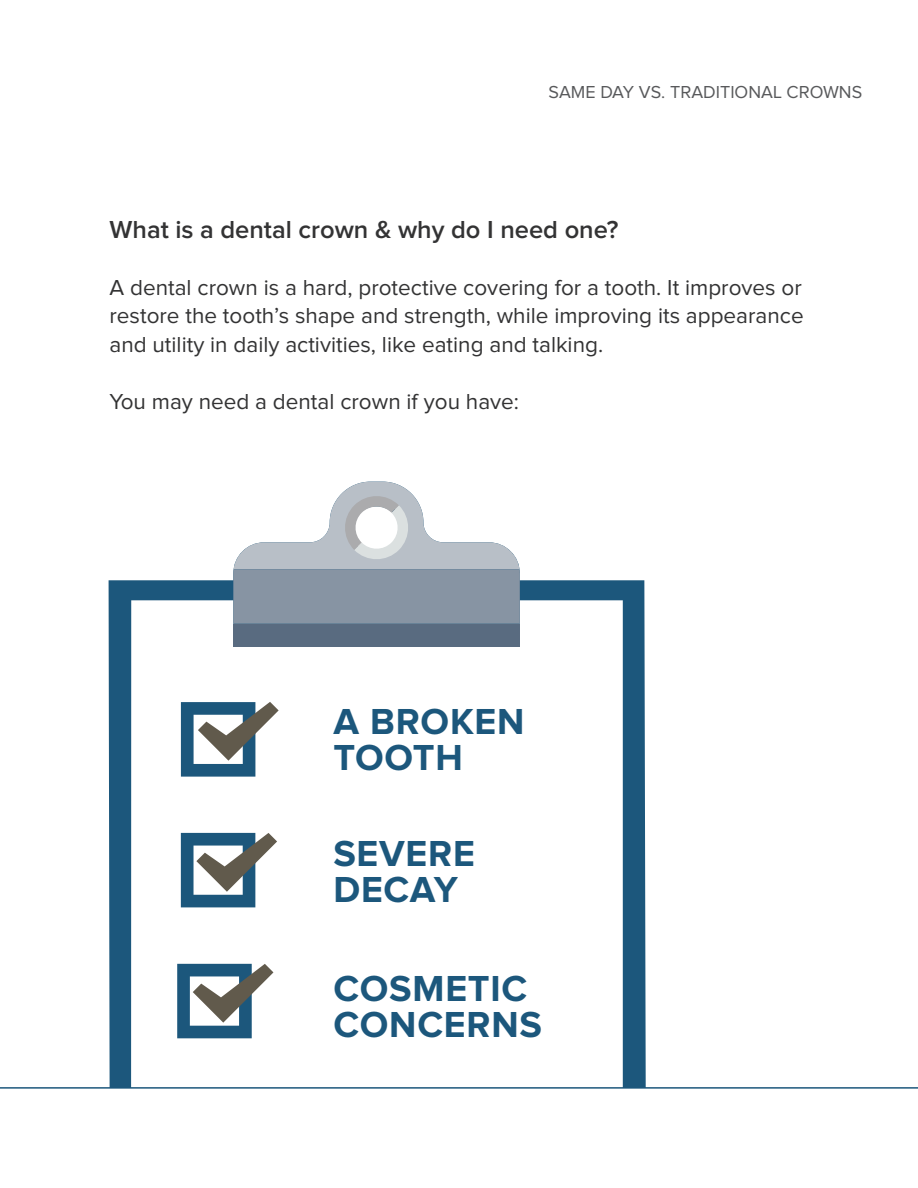
<style>
.page{position:relative;width:918px;height:1188px;background:#fff}
.page>*{position:absolute;margin:0;border:0;box-sizing:border-box;transform-origin:0 0}
.t1{font:700 37.5px/36px "Proxima Nova";letter-spacing:.02em;color:#1c577c}
.t2{font:600 25.5px "Proxima Nova";color:#333334}
.t3{font:22.5px/28.5px "Proxima Nova";color:#333334;text-align:justify}
.t4{font:18px "Proxima Nova";color:#58595b}
</style>
<div class="page">
<div style="left:109px;top:580px;width:537px;height:507px;background:#1c577c"></div>
<div style="left:131px;top:600px;width:492px;height:588px;background:#fff"></div>
<svg style="left:181px;top:702px;width:98px;height:75px"></svg>
<svg style="left:181px;top:833px;width:96px;height:74px"></svg>
<svg style="left:177px;top:964px;width:96px;height:74px"></svg>
<svg style="left:233px;top:482px;width:287px;height:164px"></svg>
<hr style="left:0;top:1087px;width:918px;height:2px;background:#1c577c">
<p class="t4" style="left:549px;top:84px;width:315px">SAME DAY VS. TRADITIONAL CROWNS</p>
<p class="t2" style="left:110px;top:217px;width:511px">What is a dental crown &amp; why do I need one?</p>
<p class="t3" style="left:110px;top:274px;width:696px">A dental crown is a hard, protective covering for a tooth. It improves or restore the tooth’s shape and strength, while improving its appearance and utility in daily activities, like eating and talking.</p>
<p class="t3" style="left:110px;top:388px;width:411px">You may need a dental crown if you have:</p>
<h1 class="t1" style="left:333px;top:705px;width:193px">A BROKEN<br>TOOTH</h1>
<h1 class="t1" style="left:333px;top:837px;width:143px">SEVERE<br>DECAY</h1>
<h1 class="t1" style="left:333px;top:972px;width:210px">COSMETIC<br>CONCERNS</h1>
</div>
